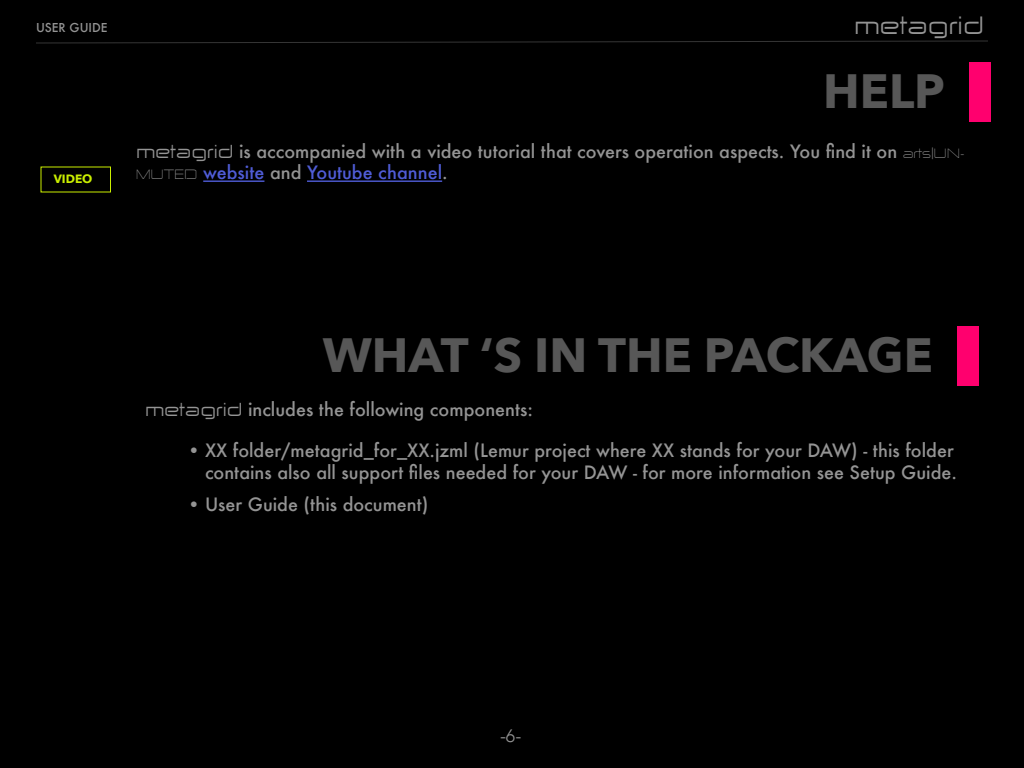
<style>
.page{position:relative;width:1024px;height:768px;background:#fff}
.page>*{position:absolute;margin:0;border:0;box-sizing:border-box;transform-origin:0 0}
.aU_Header_Title{font:700 48px "Avenir Next";color:#575757}
.t1{font:24px "Zekton Ex";color:#949494}
.aU_Body{font:500 18px/21.6px "Futura";color:#949494;text-align:right}
.aU_Body-2{font:500 18px "Futura";color:#4f5cd6}
.aU_Pages{font:300 18px "Avenir";color:#949494}
.t2{font:500 12px "Futura";color:#949494}
.t3{font:700 12px "Avenir Next";color:#caee00}
.s1{font-family:"Zekton Ex";font-weight:400}
.s2{font-family:"Zekton Ex Lt";font-weight:400;font-size:12px}
.s3{color:#000}
.s4{font-family:"Zekton Ex Lt";font-weight:400;font-size:12px;color:#949494}
.s5{color:#949494}
</style>
<div class="page">
<div style="left:1px;top:1px;width:1022px;height:766px;background:#000"></div>
<svg style="left:36px;top:40px;width:952px;height:4px"></svg>
<div style="left:957px;top:326px;width:22px;height:60px;background:#ff006e"></div>
<div style="left:969px;top:62px;width:22px;height:60px;background:#ff006e"></div>
<hr style="left:203px;top:180px;width:61px;height:2px;background:#4f5cd6">
<hr style="left:307px;top:180px;width:135px;height:2px;background:#4f5cd6">
<p class="t2" style="left:36px;top:19px;width:73px">USER GUIDE</p>
<h2 class="t1" style="left:854px;top:10px;width:131px">metagrid</h2>
<p class="aU_Header_Title" style="left:823px;top:50px;width:123px">HELP</p>
<p class="aU_Body" style="left:136px;top:140px;width:831px"><span class="s1">metagrid</span> is accompanied with a video tutorial that covers operation aspects. You find it on <span class="s2">arts|UN-</span></p>
<p class="t3" style="left:42px;top:168px;width:68px"><span class="s3">M</span>VIDEO<span class="s3">AC</span></p>
<p class="aU_Body-2" style="left:136px;top:160px;width:313px"><span class="s4">MUTED</span> website <span class="s5">and</span> Youtube channel<span class="s5">.</span></p>
<p class="aU_Header_Title" style="left:323px;top:314px;width:612px">WHAT ‘S IN THE PACKAGE</p>
<p class="aU_Body" style="left:145px;top:398px;width:389px"><span class="s1">metagrid</span> includes the following components:</p>
<p class="aU_Body" style="left:187px;top:440px;width:772px">• XX folder/metagrid_for_XX.jzml (Lemur project where XX stands for your DAW) - this folder contains also all support files needed for your DAW - for more information see Setup Guide.</p>
<p class="aU_Body" style="left:187px;top:493px;width:243px">• User Guide (this document)</p>
<p class="aU_Pages" style="left:500px;top:725px;width:23px">-6-</p>
</div>
